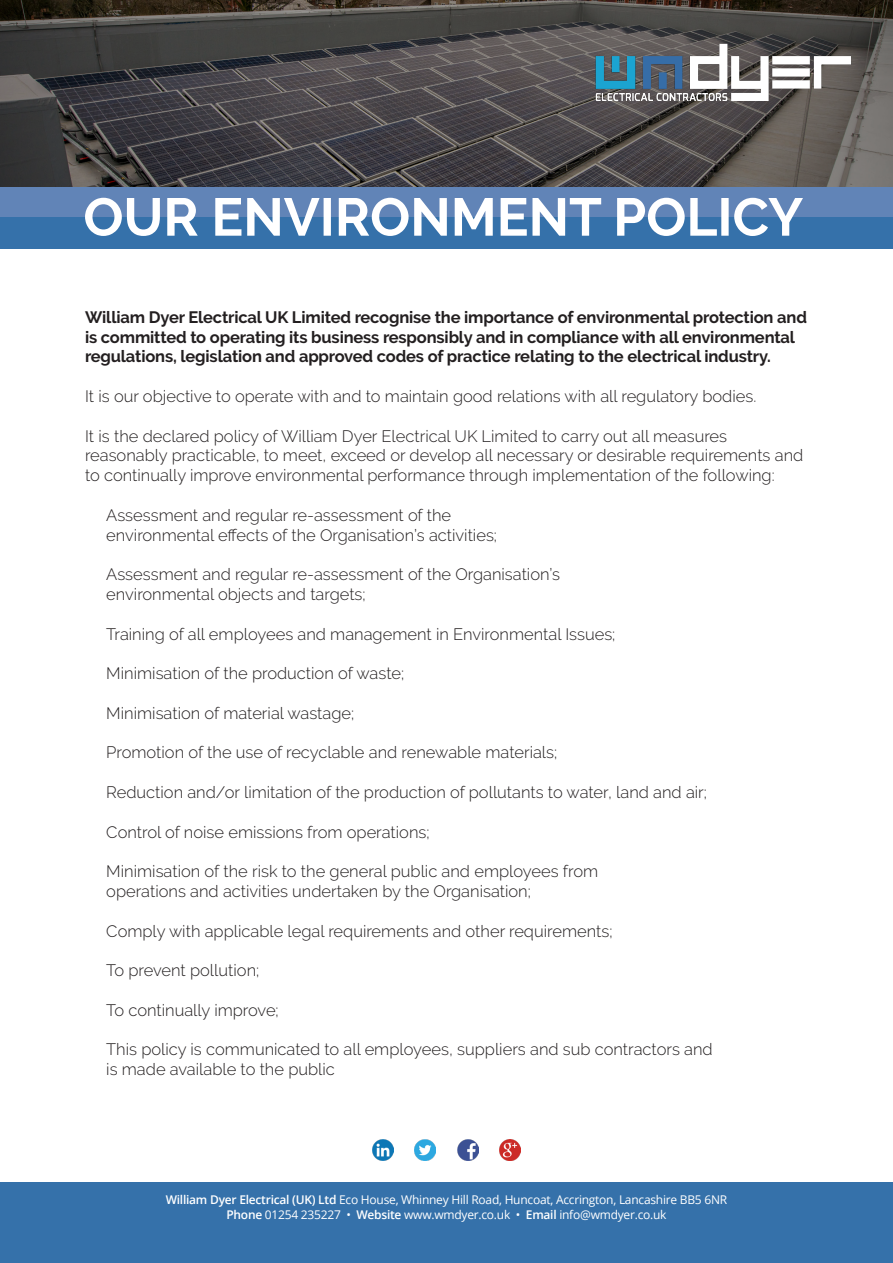
<style>
.page{position:relative;width:893px;height:1263px;background:#fff}
.page>*{position:absolute;margin:0;border:0;box-sizing:border-box;transform-origin:0 0}
.t1{font:300 16.5px/19.8px "Raleway";color:#231f20}
.t2{font:700 16.5px/19.8px "Raleway";letter-spacing:-.01em;color:#231f20}
.t3{font:12px "Open Sans";letter-spacing:-.02em;color:#fff}
.s1{font-weight:600}
</style>
<div class="page">
<svg style="left:0;top:0;width:893px;height:187px;background:#494646"></svg>
<div style="left:0;top:189px;width:893px;height:60px;background:#3571aa"></div>
<div style="left:0;top:187px;width:893px;height:30px;background:#6184b7"></div>
<div style="left:0;top:1182px;width:893px;height:81px;background:#3571aa"></div>
<img style="left:595px;top:44px;width:255px;height:57px">
<img style="left:372px;top:1140px;width:21px;height:21px">
<img style="left:415px;top:1140px;width:21px;height:21px">
<img style="left:457px;top:1140px;width:21px;height:21px">
<img style="left:500px;top:1140px;width:21px;height:21px">
<svg style="left:85px;top:198px;width:718px;height:38px"></svg>
<p class="t2" style="left:85px;top:307px;width:723px">William Dyer Electrical UK Limited recognise the importance of environmental protection and is committed to operating its business responsibly and in compliance with all environmental regulations, legislation and approved codes of practice relating to the electrical industry.</p>
<p class="t1" style="left:85px;top:386px;width:673px">It is our objective to operate with and to maintain good relations with all regulatory bodies.</p>
<p class="t1" style="left:85px;top:426px;width:720px">It is the declared policy of William Dyer Electrical UK Limited to carry out all measures reasonably practicable, to meet, exceed or develop all necessary or desirable requirements and to continually improve environmental performance through implementation of the following:</p>
<p class="t1" style="left:106px;top:505px;width:346px">Assessment and regular re-assessment of the</p>
<p class="t1" style="left:106px;top:525px;width:392px">environmental effects of the Organisation’s activities;</p>
<p class="t1" style="left:106px;top:564px;width:455px">Assessment and regular re-assessment of the Organisation’s</p>
<p class="t1" style="left:106px;top:584px;width:261px">environmental objects and targets;</p>
<p class="t1" style="left:106px;top:624px;width:511px">Training of all employees and management in Environmental Issues;</p>
<p class="t1" style="left:106px;top:663px;width:299px">Minimisation of the production of waste;</p>
<p class="t1" style="left:106px;top:703px;width:250px">Minimisation of material wastage;</p>
<p class="t1" style="left:106px;top:743px;width:452px">Promotion of the use of recyclable and renewable materials;</p>
<p class="t1" style="left:106px;top:782px;width:602px">Reduction and/or limitation of the production of pollutants to water, land and air;</p>
<p class="t1" style="left:106px;top:822px;width:325px">Control of noise emissions from operations;</p>
<p class="t1" style="left:106px;top:861px;width:493px">Minimisation of the risk to the general public and employees from</p>
<p class="t1" style="left:106px;top:881px;width:426px">operations and activities undertaken by the Organisation;</p>
<p class="t1" style="left:106px;top:921px;width:508px">Comply with applicable legal requirements and other requirements;</p>
<p class="t1" style="left:106px;top:960px;width:155px">To prevent pollution;</p>
<p class="t1" style="left:106px;top:1000px;width:174px">To continually improve;</p>
<p class="t1" style="left:106px;top:1040px;width:608px">This policy is communicated to all employees, suppliers and sub contractors and</p>
<p class="t1" style="left:106px;top:1059px;width:230px">is made available to the public</p>
<p class="t3" style="left:166px;top:1191px;width:563px"><span class="s1">William Dyer Electrical (UK) Ltd</span> Eco House, Whinney Hill Road, Huncoat, Accrington, Lancashire BB5 6NR</p>
<p class="t3" style="left:226px;top:1206px;width:442px"><span class="s1">Phone</span> 01254 235227 • <span class="s1">Website</span> www.wmdyer.co.uk • <span class="s1">Email</span> info@wmdyer.co.uk</p>
</div>
